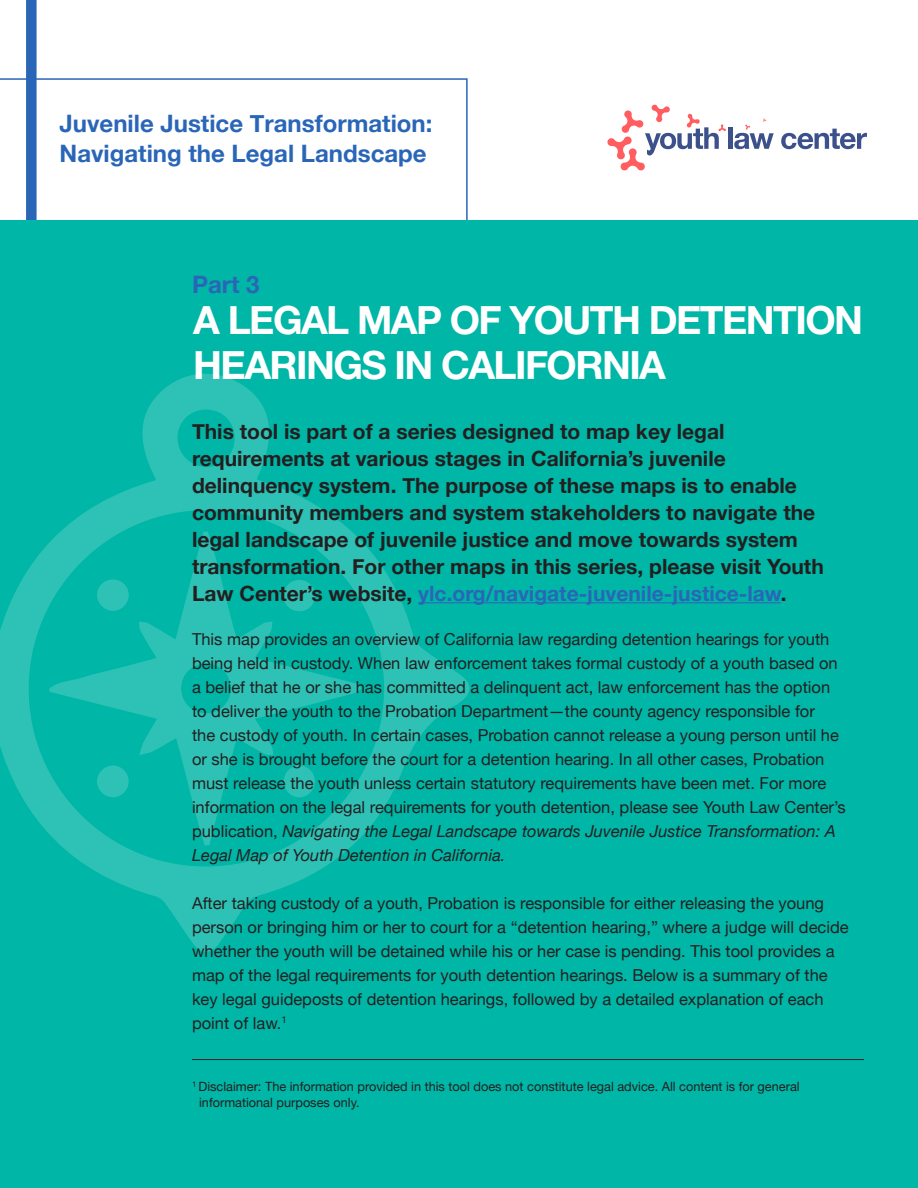
<style>
.page{position:relative;width:918px;height:1188px;background:#fff}
.page>*{position:absolute;margin:0;border:0;box-sizing:border-box;transform-origin:0 0}
.t1{font:700 39px/45px "Helvetica Neue LT Pro";letter-spacing:-.04em;color:#fff}
.t2{font:700 24px/30px "Helvetica Neue";color:#2a66b8}
.Intro{font:700 21px/27px "Helvetica Neue";color:#231f20}
.t3{font:16.5px/24px "Helvetica Neue";color:#231f20}
.Footnotes{font:12.75px/15.8px "Helvetica Neue";color:#231f20}
.s1{color:#2a66b8}
.s2{font-style:italic}
</style>
<div class="page">
<svg style="left:0;top:78px;width:468px;height:142px"></svg>
<div style="left:26px;top:0;width:11px;height:233px;background:#2a66b8"></div>
<div style="left:0;top:220px;width:918px;height:968px;background:#00b6a6"></div>
<svg style="left:0;top:373px;width:471px;height:579px"></svg>
<svg style="left:49px;top:532px;width:313px;height:313px"></svg>
<div style="left:97px;top:579px;width:32px;height:32px;background:#2dc2b5;border-radius:50%"></div>
<div style="left:97px;top:765px;width:32px;height:33px;background:#2dc2b5;border-radius:50%"></div>
<div style="left:283px;top:765px;width:32px;height:33px;background:#2dc2b5;border-radius:50%"></div>
<div style="left:284px;top:580px;width:31px;height:32px;background:#2dc2b5;border-radius:50%"></div>
<div style="left:728px;top:127px;width:5px;height:22px;background:#3c508b"></div>
<svg style="left:781px;top:129px;width:86px;height:20px"></svg>
<svg style="left:734px;top:118px;width:40px;height:31px"></svg>
<svg style="left:607px;top:104px;width:119px;height:67px"></svg>
<hr style="left:418px;top:602px;width:363px;height:1px;background:#2a66b8">
<hr style="left:192px;top:1059px;width:672px;height:1px;background:#231f20">
<p class="t2" style="left:60px;top:109px;width:374px">Juvenile Justice Transformation:<br>Navigating the Legal Landscape</p>
<p class="t2" style="left:192px;top:270px;width:69px">Part 3</p>
<p class="t1" style="left:193px;top:297px;width:671px">A LEGAL MAP OF YOUTH DETENTION<br>HEARINGS IN CALIFORNIA</p>
<p class="Intro" style="left:192px;top:418px;width:633px">This tool is part of a series designed to map key legal requirements at various stages in California’s juvenile delinquency system. The purpose of these maps is to enable community members and system stakeholders to navigate the legal landscape of juvenile justice and move towards system transformation. For other maps in this series, please visit Youth Law Center’s website, <span class="s1">ylc.org/navigate-juvenile-justice-law</span>.</p>
<p class="t3" style="left:192px;top:628px;width:655px">This map provides an overview of California law regarding detention hearings for youth being held in custody. When law enforcement takes formal custody of a youth based on a belief that he or she has committed a delinquent act, law enforcement has the option to deliver the youth to the Probation Department—the county agency responsible for<br>the custody of youth. In certain cases, Probation cannot release a young person until he or she is brought before the court for a detention hearing. In all other cases, Probation must release the youth unless certain statutory requirements have been met. For more information on the legal requirements for youth detention, please see Youth Law Center’s publication, <span class="s2">Navigating the Legal Landscape towards Juvenile Justice Transformation: A Legal Map of Youth Detention in California.</span></p>
<p class="t3" style="left:192px;top:892px;width:658px">After taking custody of a youth, Probation is responsible for either releasing the young person or bringing him or her to court for a “detention hearing,” where a judge will decide whether the youth will be detained while his or her case is pending. This tool provides a map of the legal requirements for youth detention hearings. Below is a summary of the key legal guideposts of detention hearings, followed by a detailed explanation of each point of law.<sup>1</sup></p>
<p class="Footnotes" style="left:199px;top:1079px;width:602px;text-indent:-7px"><sup>1</sup> Disclaimer: The information provided in this tool does not constitute legal advice. All content is for general informational purposes only.</p>
</div>
